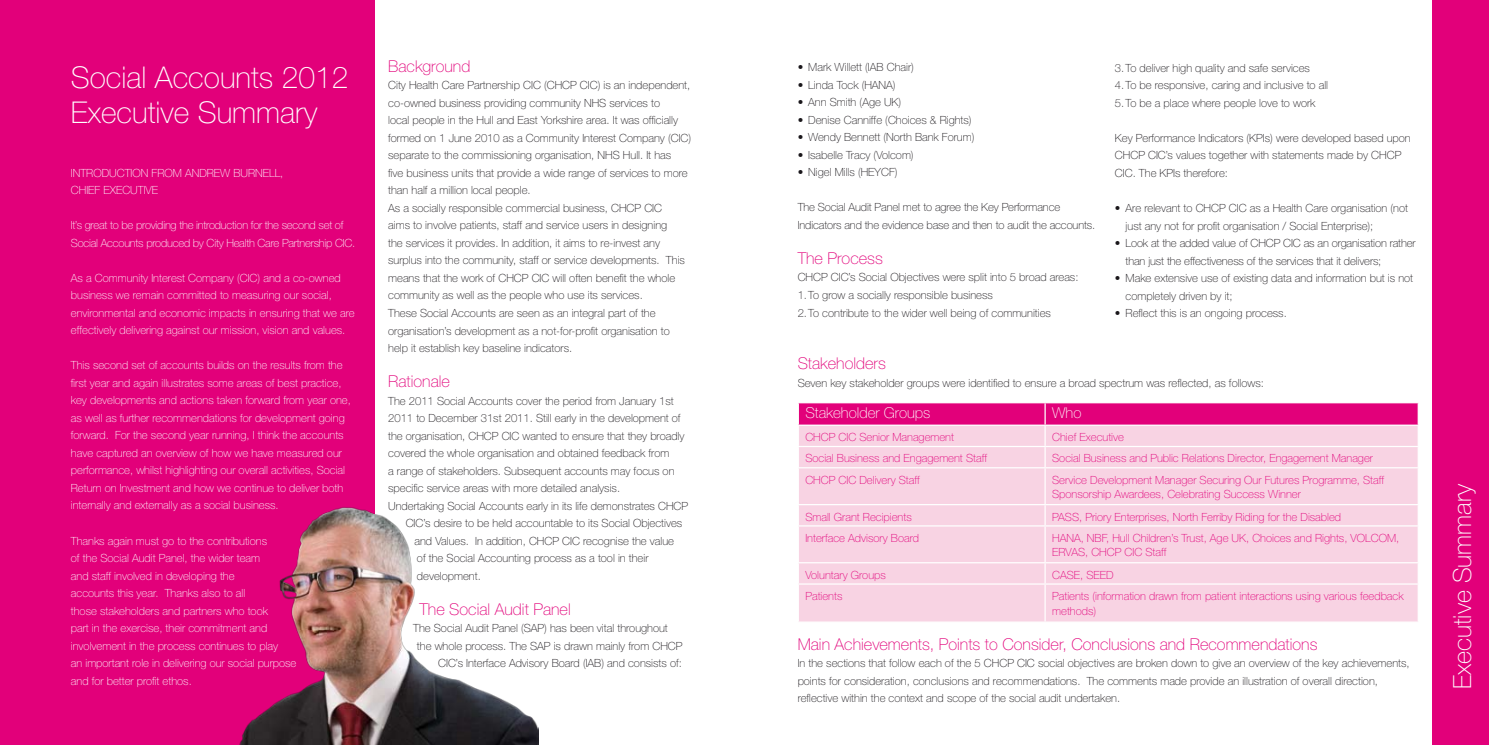
<style>
.page{position:relative;width:1489px;height:745px;background:#fff}
.page>*{position:absolute;margin:0;border:0;box-sizing:border-box;transform-origin:0 0}
.t1{font:100 30px/35px "Helvetica Neue";color:#fff}
.t2{font:100 25px "Helvetica Neue";color:#fff}
.t3{font:100 16.25px "Helvetica Neue";color:#e2007a}
.t4{font:100 15px "Helvetica Neue";color:#fff}
.t5{font:100 11.25px/17.5px "Helvetica Neue";color:#1a171b}
.t6{font:100 11.25px/17.5px "Helvetica Neue";color:#fff}
.t7{font:100 11.25px/13.8px "Helvetica Neue";color:#e2007a}
.t8{font:100 11.25px/17.5px "Helvetica Neue";letter-spacing:-.02em;color:#fff}
.s1{color:#e2007a}
</style>
<div class="page">
<div style="left:0;top:0;width:374px;height:744px;background:#e2007a"></div>
<div style="left:1431px;top:0;width:57px;height:744px;background:#e2007a"></div>
<img style="left:239px;top:487px;width:299px;height:257px">
<div style="left:799px;top:468px;width:618px;height:153px;background:#f8d3e3"></div>
<svg style="left:798px;top:402px;width:620px;height:65px;background:#f192c3"></svg>
<hr style="left:1044px;top:468px;width:1px;height:35px;background:#fff">
<hr style="left:797px;top:503px;width:248px;height:2px;background:#fff">
<hr style="left:1045px;top:503px;width:373px;height:2px;background:#fff">
<svg style="left:1044px;top:505px;width:1px;height:20px"></svg>
<svg style="left:1417px;top:505px;width:1px;height:20px"></svg>
<hr style="left:797px;top:525px;width:248px;height:1px;background:#fff">
<hr style="left:1045px;top:525px;width:373px;height:1px;background:#fff">
<hr style="left:1044px;top:526px;width:1px;height:35px;background:#fff">
<hr style="left:797px;top:561px;width:248px;height:2px;background:#fff">
<hr style="left:1045px;top:561px;width:373px;height:2px;background:#fff">
<svg style="left:1044px;top:563px;width:1px;height:20px"></svg>
<svg style="left:1417px;top:563px;width:1px;height:20px"></svg>
<hr style="left:797px;top:583px;width:248px;height:1px;background:#fff">
<hr style="left:1045px;top:583px;width:373px;height:1px;background:#fff">
<hr style="left:1044px;top:584px;width:1px;height:37px;background:#fff">
<h1 class="t1" style="left:71px;top:60px;width:279px">Social Accounts 2012<br>Executive Summary</h1>
<p class="t6" style="left:71px;top:164px;width:214px">INTRODUCTION FROM ANDREW BURNELL,<br>CHIEF EXECUTIVE</p>
<p class="t8" style="left:71px;top:216px;width:286px">It’s great to be providing the introduction for the second set of<br>Social Accounts produced by City Health Care Partnership CIC.</p>
<p class="t6" style="left:71px;top:269px;width:285px">As a Community Interest Company (CIC) and a co-owned business we remain committed to measuring our social, environmental and economic impacts in ensuring that we are effectively delivering against our mission, vision and values.</p>
<p class="t6" style="left:71px;top:356px;width:281px">This second set of accounts builds on the results from the first year and again illustrates some areas of best practice, key developments and actions taken forward from year one, as well as further recommendations for development going forward. For the second year running, I think the accounts have captured an overview of how we have measured our performance, whilst highlighting our overall activities, Social Return on Investment and how we continue to deliver both internally and externally as a social business.</p>
<p class="t6" style="left:71px;top:531px;width:227px">Thanks again must go to the contributions<br>of the Social Audit Panel, the wider team<br>and staff involved in developing the<br>accounts this year. Thanks also to all<br>those stakeholders and partners who took<br>part in the exercise, their commitment and involvement in the process continues to play<br>an important role in delivering our social purpose and for better profit ethos.</p>
<h3 class="t3" style="left:388px;top:57px;width:84px">Background</h3>
<p class="t5" style="left:388px;top:76px;width:304px">City Health Care Partnership CIC (CHCP CIC) is an independent, co-owned business providing community NHS services to<br>local people in the Hull and East Yorkshire area. It was officially formed on 1 June 2010 as a Community Interest Company (CIC) separate to the commissioning organisation, NHS Hull. It has<br>five business units that provide a wide range of services to more than half a million local people.<br>As a socially responsible commercial business, CHCP CIC<br>aims to involve patients, staff and service users in designing<br>the services it provides. In addition, it aims to re-invest any surplus into the community, staff or service developments. This means that the work of CHCP CIC will often benefit the whole community as well as the people who use its services.<br>These Social Accounts are seen as an integral part of the organisation’s development as a not-for-profit organisation to help it establish key baseline indicators.</p>
<h3 class="t3" style="left:388px;top:372px;width:63px">Rationale</h3>
<p class="t5" style="left:388px;top:391px;width:287px">The 2011 Social Accounts cover the period from January 1st</p>
<p class="t5" style="left:388px;top:409px;width:294px">2011 to December 31st 2011. Still early in the development of</p>
<p class="t5" style="left:388px;top:426px;width:298px">the organisation, CHCP CIC wanted to ensure that they broadly</p>
<p class="t5" style="left:388px;top:444px;width:283px">covered the whole organisation and obtained feedback from</p>
<p class="t5" style="left:388px;top:461px;width:288px">a range of stakeholders. Subsequent accounts may focus on</p>
<p class="t5" style="left:388px;top:479px;width:233px">specific service areas with more detailed analysis.</p>
<p class="t5" style="left:388px;top:496px;width:301px">Undertaking Social Accounts early in its life demonstrates CHCP</p>
<p class="t5" style="left:405px;top:514px;width:278px">CIC’s desire to be held accountable to its Social Objectives</p>
<p class="t5" style="left:414px;top:531px;width:261px">and Values. In addition, CHCP CIC recognise the value</p>
<p class="t5" style="left:417px;top:549px;width:233px">of the Social Accounting process as a tool in their</p>
<p class="t5" style="left:417px;top:566px;width:65px">development.</p>
<h3 class="t3" style="left:419px;top:599px;width:153px">The Social Audit Panel</h3>
<p class="t5" style="left:413px;top:619px;width:256px">The Social Audit Panel (SAP) has been vital throughout</p>
<p class="t5" style="left:417px;top:636px;width:267px">the whole process. The SAP is drawn mainly from CHCP</p>
<p class="t5" style="left:438px;top:654px;width:245px">CIC’s Interface Advisory Board (IAB) and consists of:</p>
<p class="t5" style="left:797px;top:58px;width:118px">• Mark Willett (IAB Chair)</p>
<p class="t5" style="left:797px;top:76px;width:99px">• Linda Tock (HANA)</p>
<p class="t5" style="left:797px;top:93px;width:105px">• Ann Smith (Age UK)</p>
<p class="t5" style="left:797px;top:111px;width:175px">• Denise Canniffe (Choices &amp; Rights)</p>
<p class="t5" style="left:797px;top:128px;width:178px">• Wendy Bennett (North Bank Forum)</p>
<p class="t5" style="left:797px;top:146px;width:117px">• Isabelle Tracy (Volcom)</p>
<p class="t5" style="left:797px;top:163px;width:101px">• Nigel Mills (HEYCF)</p>
<p class="t5" style="left:797px;top:198px;width:299px">The Social Audit Panel met to agree the Key Performance<br>Indicators and the evidence base and then to audit the accounts.</p>
<h3 class="t3" style="left:797px;top:249px;width:87px">The Process</h3>
<p class="t5" style="left:797px;top:268px;width:282px">CHCP CIC’s Social Objectives were split into 5 broad areas:<br>1.To grow a socially responsible business<br>2.To contribute to the wider well being of communities</p>
<p class="t5" style="left:1114px;top:59px;width:215px">3.To deliver high quality and safe services<br>4.To be responsive, caring and inclusive to all<br>5.To be a place where people love to work</p>
<p class="t5" style="left:1114px;top:129px;width:297px">Key Performance Indicators (KPIs) were developed based upon<br>CHCP CIC’s values together with statements made by CHCP<br>CIC. The KPIs therefore:</p>
<p class="t5" style="left:1125px;top:199px;width:284px;text-indent:-11px">• Are relevant to CHCP CIC as a Health Care organisation (not just any not for profit organisation / Social Enterprise);</p>
<p class="t5" style="left:1125px;top:234px;width:291px;text-indent:-11px">• Look at the added value of CHCP CIC as an organisation rather than just the effectiveness of the services that it delivers;</p>
<p class="t5" style="left:1125px;top:269px;width:289px;text-indent:-11px">• Make extensive use of existing data and information but is not completely driven by it;</p>
<p class="t5" style="left:1114px;top:304px;width:173px">• Reflect this is an ongoing process.</p>
<h3 class="t3" style="left:797px;top:354px;width:90px">Stakeholders</h3>
<p class="t5" style="left:797px;top:373px;width:468px">Seven key stakeholder groups were identified to ensure a broad spectrum was reflected, as follows:</p>
<h3 class="t4" style="left:805px;top:404px;width:177px">Stakeholder Groups <span class="s1">Groups</span></h3>
<h3 class="t4" style="left:1052px;top:404px;width:31px">Who</h3>
<p class="t7" style="left:805px;top:430px;width:150px">CHCP CIC Senior Management</p>
<p class="t7" style="left:1052px;top:430px;width:73px">Chief Executive</p>
<p class="t7" style="left:805px;top:451px;width:183px">Social Business and Engagement Staff</p>
<p class="t7" style="left:1052px;top:451px;width:322px">Social Business and Public Relations Director, Engagement Manager</p>
<p class="t7" style="left:805px;top:472px;width:116px">CHCP CIC Delivery Staff</p>
<p class="t7" style="left:1052px;top:472px;width:333px">Service Development Manager Securing Our Futures Programme, Staff<br>Sponsorship Awardees, Celebrating Success Winner</p>
<p class="t7" style="left:805px;top:509px;width:108px">Small Grant Recipients</p>
<p class="t7" style="left:1052px;top:509px;width:290px">PASS, Priory Enterprises, North Ferriby Riding for the Disabled</p>
<p class="t7" style="left:805px;top:530px;width:115px">Interface Advisory Board</p>
<p class="t7" style="left:1052px;top:530px;width:348px">HANA, NBF, Hull Children’s Trust, Age UK, Choices and Rights, VOLCOM,<br>ERVAS, CHCP CIC Staff</p>
<p class="t7" style="left:805px;top:567px;width:82px">Voluntary Groups</p>
<p class="t7" style="left:1052px;top:567px;width:63px">CASE, SEED</p>
<p class="t7" style="left:805px;top:588px;width:39px">Patients</p>
<p class="t7" style="left:1052px;top:588px;width:353px;line-height:15px">Patients (information drawn from patient interactions using various feedback methods)</p>
<h3 class="t3" style="left:797px;top:634px;width:521px">Main Achievements, Points to Consider, Conclusions and Recommendations</h3>
<p class="t5" style="left:797px;top:654px;width:613px">In the sections that follow each of the 5 CHCP CIC social objectives are broken down to give an overview of the key achievements, points for consideration, conclusions and recommendations. The comments made provide an illustration of overall direction, reflective within the context and scope of the social audit undertaken.</p>
<h2 class="t2" style="left:1447px;top:688px;width:207px;rotate:-90deg">Executive Summary</h2>
</div>
